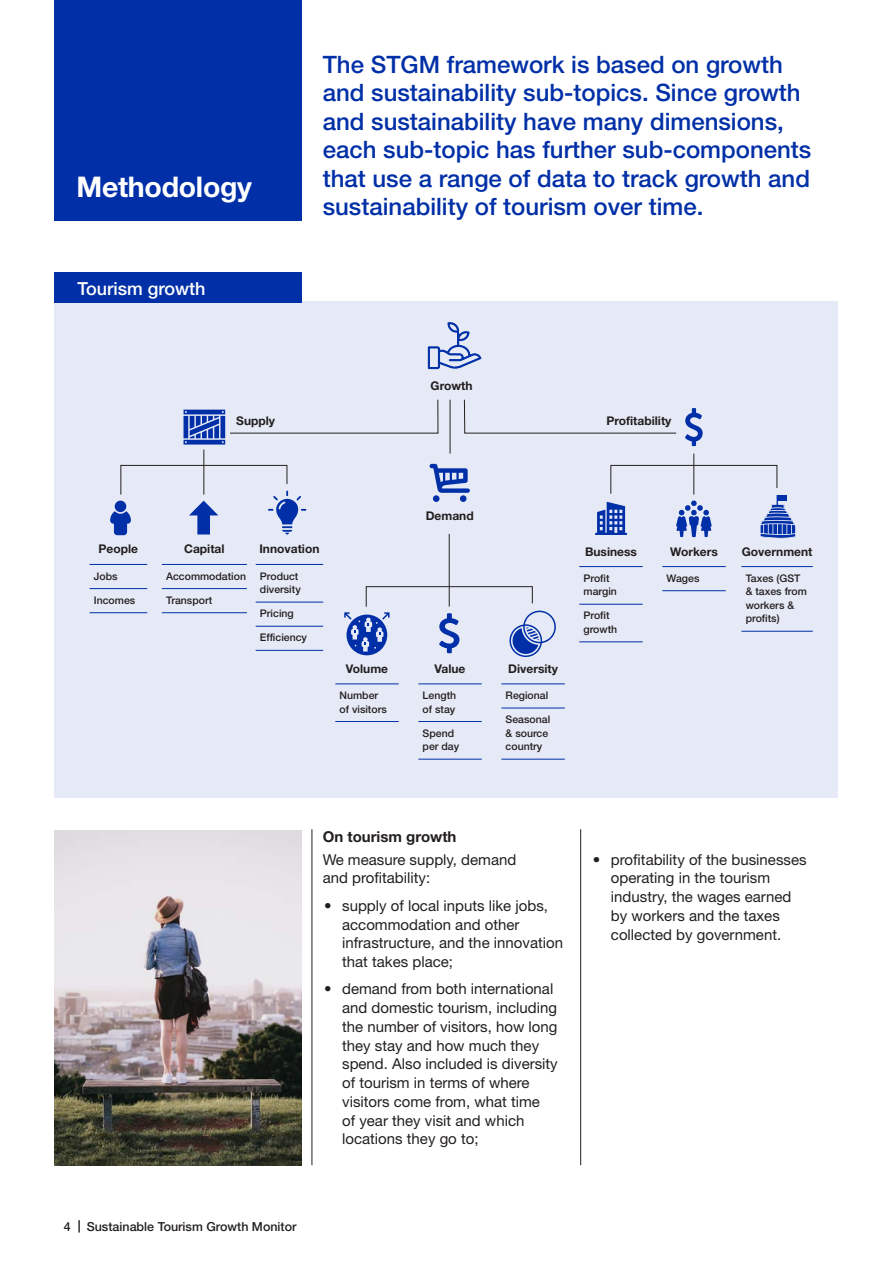
<style>
.page{position:relative;width:893px;height:1263px;background:#fff}
.page>*{position:absolute;margin:0;border:0;box-sizing:border-box;transform-origin:0 0}
.t1{font:700 28.5px "Helvetica Neue";letter-spacing:-.01em;color:#fff}
.t2{font:500 24px/28.5px "Helvetica Neue";color:#002fa7}
.t3{font:500 18px "Helvetica Neue";color:#fff}
.t4{font:15px/18.8px "Helvetica Neue";color:#231f20}
.t5{font:700 15px "Helvetica Neue";color:#231f20}
.t6{font:500 12.45px "Helvetica Neue";color:#231f20}
.t7{font:700 12px "Helvetica Neue";color:#231f20}
.t8{font:500 10.5px/13.5px "Helvetica Neue";color:#231f20}
</style>
<div class="page">
<div style="left:55px;top:302px;width:783px;height:496px;background:#e6eaf6"></div>
<svg style="left:78px;top:1220px;width:2px;height:12px"></svg>
<hr style="left:312px;top:829px;width:1px;height:336px;background:#231f20">
<hr style="left:580px;top:829px;width:1px;height:336px;background:#231f20">
<hr style="left:693px;top:454px;width:1px;height:41px;background:#231f20">
<hr style="left:449px;top:534px;width:1px;height:73px;background:#231f20">
<hr style="left:450px;top:400px;width:1px;height:54px;background:#231f20">
<hr style="left:204px;top:450px;width:1px;height:45px;background:#231f20">
<svg style="left:464px;top:399px;width:213px;height:35px"></svg>
<hr style="left:90px;top:564px;width:57px;height:1px;background:#002fa7">
<hr style="left:90px;top:588px;width:57px;height:1px;background:#002fa7">
<hr style="left:90px;top:612px;width:57px;height:1px;background:#002fa7">
<hr style="left:162px;top:564px;width:85px;height:1px;background:#002fa7">
<hr style="left:162px;top:588px;width:85px;height:1px;background:#002fa7">
<hr style="left:162px;top:612px;width:85px;height:1px;background:#002fa7">
<hr style="left:256px;top:564px;width:67px;height:1px;background:#002fa7">
<hr style="left:256px;top:602px;width:67px;height:1px;background:#002fa7">
<hr style="left:256px;top:626px;width:67px;height:1px;background:#002fa7">
<hr style="left:256px;top:650px;width:67px;height:1px;background:#002fa7">
<hr style="left:579px;top:566px;width:64px;height:1px;background:#002fa7">
<hr style="left:579px;top:604px;width:64px;height:1px;background:#002fa7">
<hr style="left:579px;top:641px;width:64px;height:1px;background:#002fa7">
<hr style="left:662px;top:566px;width:64px;height:1px;background:#002fa7">
<hr style="left:662px;top:590px;width:64px;height:1px;background:#002fa7">
<hr style="left:741px;top:566px;width:72px;height:1px;background:#002fa7">
<hr style="left:741px;top:631px;width:72px;height:1px;background:#002fa7">
<hr style="left:335px;top:683px;width:64px;height:1px;background:#002fa7">
<hr style="left:335px;top:721px;width:64px;height:1px;background:#002fa7">
<hr style="left:418px;top:683px;width:64px;height:1px;background:#002fa7">
<hr style="left:418px;top:721px;width:64px;height:1px;background:#002fa7">
<hr style="left:418px;top:759px;width:64px;height:1px;background:#002fa7">
<hr style="left:501px;top:683px;width:64px;height:1px;background:#002fa7">
<hr style="left:501px;top:708px;width:64px;height:1px;background:#002fa7">
<hr style="left:501px;top:759px;width:64px;height:1px;background:#002fa7">
<svg style="left:110px;top:465px;width:196px;height:70px"></svg>
<svg style="left:344px;top:586px;width:212px;height:71px"></svg>
<svg style="left:685px;top:408px;width:18px;height:38px"></svg>
<svg style="left:430px;top:464px;width:40px;height:29px"></svg>
<div style="left:433px;top:495px;width:6px;height:7px;background:#002fa7;border-radius:50%"></div>
<div style="left:460px;top:495px;width:6px;height:7px;background:#002fa7;border-radius:50%"></div>
<svg style="left:184px;top:399px;width:255px;height:45px"></svg>
<svg style="left:595px;top:465px;width:201px;height:74px"></svg>
<svg style="left:428px;top:322px;width:54px;height:47px"></svg>
<div style="left:54px;top:0;width:248px;height:221px;background:#002fa7"></div>
<div style="left:54px;top:272px;width:248px;height:30px;background:#002fa7"></div>
<img style="left:54px;top:830px;width:247px;height:335px">
<h1 class="t1" style="left:77px;top:169px;width:177px">Methodology</h1>
<p class="t3" style="left:77px;top:278px;width:130px">Tourism growth</p>
<p class="t7" style="left:236px;top:413px;width:40px">Supply</p>
<p class="t2" style="left:323px;top:50px;width:490px">The STGM framework is based on growth and sustainability sub-topics. Since growth and sustainability have many dimensions, each sub-topic has further sub-components that use a range of data to track growth and sustainability of tourism over time.</p>
<p class="t7" style="left:431px;top:378px;width:44px">Growth</p>
<p class="t7" style="left:426px;top:508px;width:49px">Demand</p>
<p class="t7" style="left:606px;top:413px;width:67px">Profitability</p>
<p class="t7" style="left:99px;top:542px;width:41px">People</p>
<p class="t8" style="left:94px;top:569px;width:25px">Jobs</p>
<p class="t8" style="left:94px;top:593px;width:43px">Incomes</p>
<p class="t7" style="left:184px;top:542px;width:42px">Capital</p>
<p class="t8" style="left:166px;top:569px;width:81px">Accommodation</p>
<p class="t8" style="left:166px;top:593px;width:48px">Transport</p>
<p class="t7" style="left:259px;top:542px;width:61px">Innovation</p>
<p class="t8" style="left:260px;top:569px;width:42px">Product diversity</p>
<p class="t8" style="left:260px;top:607px;width:35px">Pricing</p>
<p class="t8" style="left:260px;top:631px;width:49px">Efficiency</p>
<p class="t7" style="left:346px;top:661px;width:44px">Volume</p>
<p class="t8" style="left:340px;top:688px;width:49px">Number of visitors</p>
<p class="t7" style="left:435px;top:661px;width:32px">Value</p>
<p class="t8" style="left:423px;top:688px;width:35px">Length of stay</p>
<p class="t8" style="left:423px;top:726px;width:38px">Spend per day</p>
<p class="t7" style="left:508px;top:661px;width:51px">Diversity</p>
<p class="t8" style="left:506px;top:688px;width:44px">Regional</p>
<p class="t8" style="left:506px;top:713px;width:46px">Seasonal &amp; source country</p>
<p class="t7" style="left:585px;top:544px;width:53px">Business</p>
<p class="t8" style="left:584px;top:571px;width:35px">Profit margin</p>
<p class="t8" style="left:584px;top:609px;width:35px">Profit growth</p>
<p class="t7" style="left:670px;top:544px;width:49px">Workers</p>
<p class="t8" style="left:667px;top:571px;width:34px">Wages</p>
<p class="t7" style="left:742px;top:544px;width:72px">Government</p>
<p class="t8" style="left:746px;top:571px;width:63px">Taxes (GST &amp; taxes from workers &amp; profits)</p>
<p class="t5" style="left:323px;top:827px;width:135px">On tourism growth</p>
<p class="t4" style="left:323px;top:850px;width:195px">We measure supply, demand and profitability:</p>
<p class="t4" style="left:342px;top:896px;width:222px;text-indent:-18px">• supply of local inputs like jobs, accommodation and other infrastructure, and the innovation that takes place;</p>
<p class="t4" style="left:342px;top:979px;width:217px;text-indent:-18px">• demand from both international and domestic tourism, including the number of visitors, how long they stay and how much they spend. Also included is diversity of tourism in terms of where visitors come from, what time<br>of year they visit and which locations they go to;</p>
<p class="t6" style="left:64px;top:1219px;width:8px">4</p>
<p class="t6" style="left:87px;top:1219px;width:211px">Sustainable Tourism Growth Monitor</p>
<p class="t4" style="left:611px;top:850px;width:197px;text-indent:-18px">• profitability of the businesses operating in the tourism industry, the wages earned by workers and the taxes collected by government.</p>
</div>
